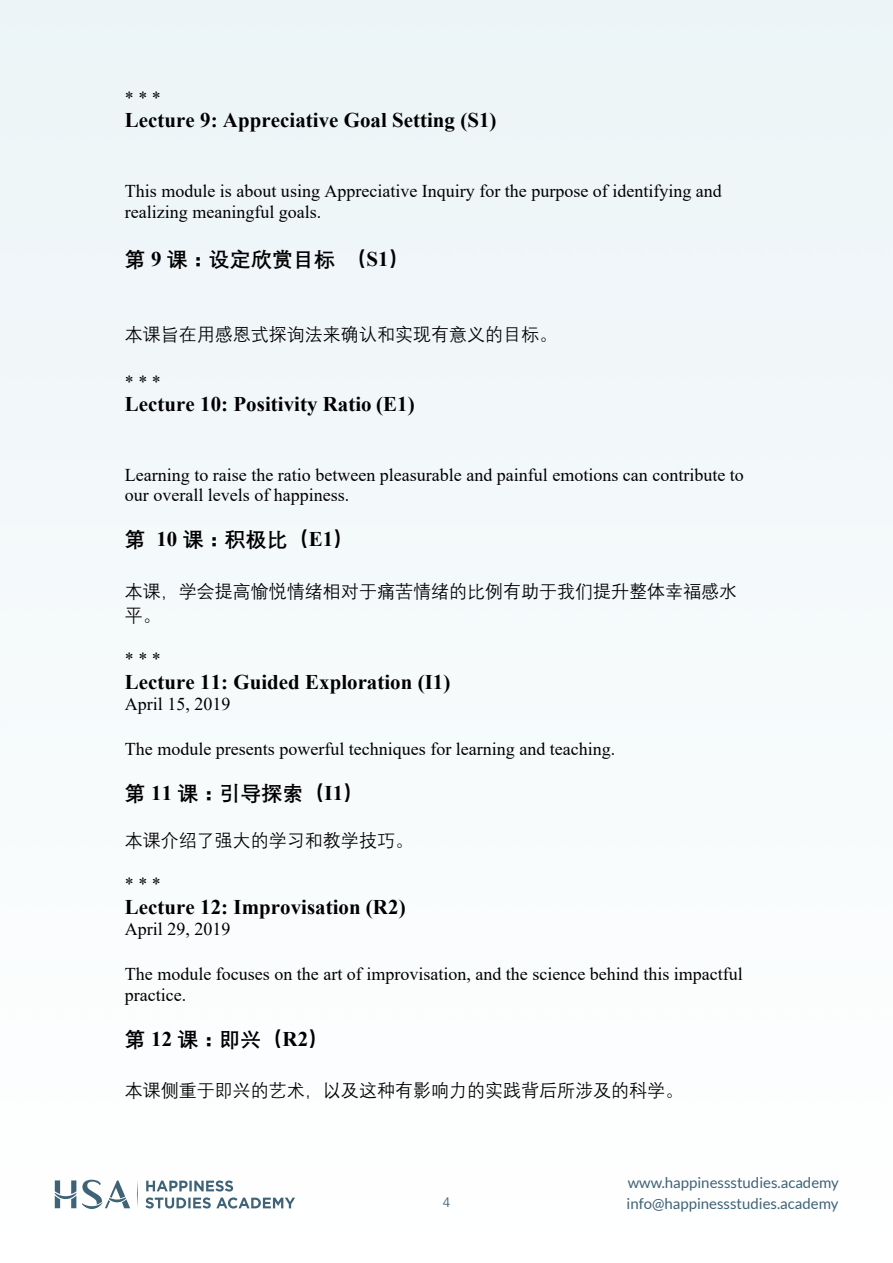
<style>
.page{position:relative;width:893px;height:1263px;background:#fff}
.page>*{position:absolute;margin:0;border:0;box-sizing:border-box;transform-origin:0 0}
.t1{font:700 20.85px "Times New Roman";letter-spacing:.005em;color:#000}
.t2{font:700 20.85px "Deng Xian";letter-spacing:.005em;color:#000}
.t3{font:18px/20.5px "Times New Roman";color:#000}
.t4{font:18px/24.5px "Deng Xian";color:#000}
.t5{font:15px/21.3px "Lato";color:#03314c}
.t6{font:13.5px "Avenir";color:#03314c}
.s1{font-family:"Times New Roman"}
</style>
<div class="page">
<img style="left:0;top:0;width:893px;height:1209px">
<p class="t3" style="left:125px;top:87px;width:37px">***</p>
<p class="t1" style="left:125px;top:105px;width:373px">Lecture 9: Appreciative Goal Setting (1S(</p>
<p class="t3" style="left:125px;top:180px;width:598px">This module is about using Appreciative Inquiry for the purpose of identifying and realizing meaningful goals.</p>
<p class="t2" style="left:345px;top:245px;width:66px">（ (<span class="s1">1S</span></p>
<p class="t2" style="left:125px;top:245px;width:211px">第 <span class="s1">9</span> 课：设定欣赏目标</p>
<p class="t4" style="left:125px;top:322px;width:434px">本课旨在用感恩式探询法来确认和实现有意义的目标。</p>
<p class="t3" style="left:125px;top:371px;width:37px">***</p>
<p class="t1" style="left:125px;top:389px;width:291px">Lecture 10: Positivity Ratio E( (1</p>
<p class="t3" style="left:125px;top:464px;width:620px">Learning to raise the ratio between pleasurable and painful emotions can contribute to our overall levels of happiness.</p>
<p class="t2" style="left:156px;top:526px;width:199px"><span class="s1">10</span> 课：积极比（ <span class="s1">E</span> (<span class="s1">1</span></p>
<p class="t2" style="left:125px;top:526px;width:22px">第</p>
<p class="t4" style="left:125px;top:578px;width:614px">本课，学会提高愉悦情绪相对于痛苦情绪的比例有助于我们提升整体幸福感水平。</p>
<p class="t3" style="left:125px;top:648px;width:37px">***</p>
<p class="t1" style="left:125px;top:667px;width:327px">Lecture 11: Guided Exploration (1I(</p>
<p class="t3" style="left:125px;top:693px;width:107px">April 15, 2019</p>
<p class="t3" style="left:125px;top:738px;width:492px">The module presents powerful techniques for learning and teaching.</p>
<p class="t2" style="left:125px;top:779px;width:241px">第 <span class="s1">11</span> 课：引导探索（ (<span class="s1">1I</span></p>
<p class="t4" style="left:125px;top:828px;width:290px">本课介绍了强大的学习和教学技巧。</p>
<p class="t3" style="left:125px;top:873px;width:37px">***</p>
<p class="t1" style="left:125px;top:892px;width:282px">Lecture 12: Improvisation R( (2</p>
<p class="t3" style="left:125px;top:918px;width:107px">April 29, 2019</p>
<p class="t3" style="left:125px;top:963px;width:619px">The module focuses on the art of improvisation, and the science behind this impactful practice.</p>
<p class="t2" style="left:125px;top:1025px;width:206px">第<span class="s1">12</span> 课：即兴（ <span class="s1">R</span> (<span class="s1">2</span></p>
<p class="t4" style="left:125px;top:1077px;width:560px">本课侧重于即兴的艺术，以及这种有影响力的实践背后所涉及的科学。</p>
<p class="t6" style="left:443px;top:1195px;width:9px">4</p>
<p class="t5" style="left:627px;top:1172px;width:214px">www.happinessstudies.academy info@happinessstudies.academy</p>
</div>
